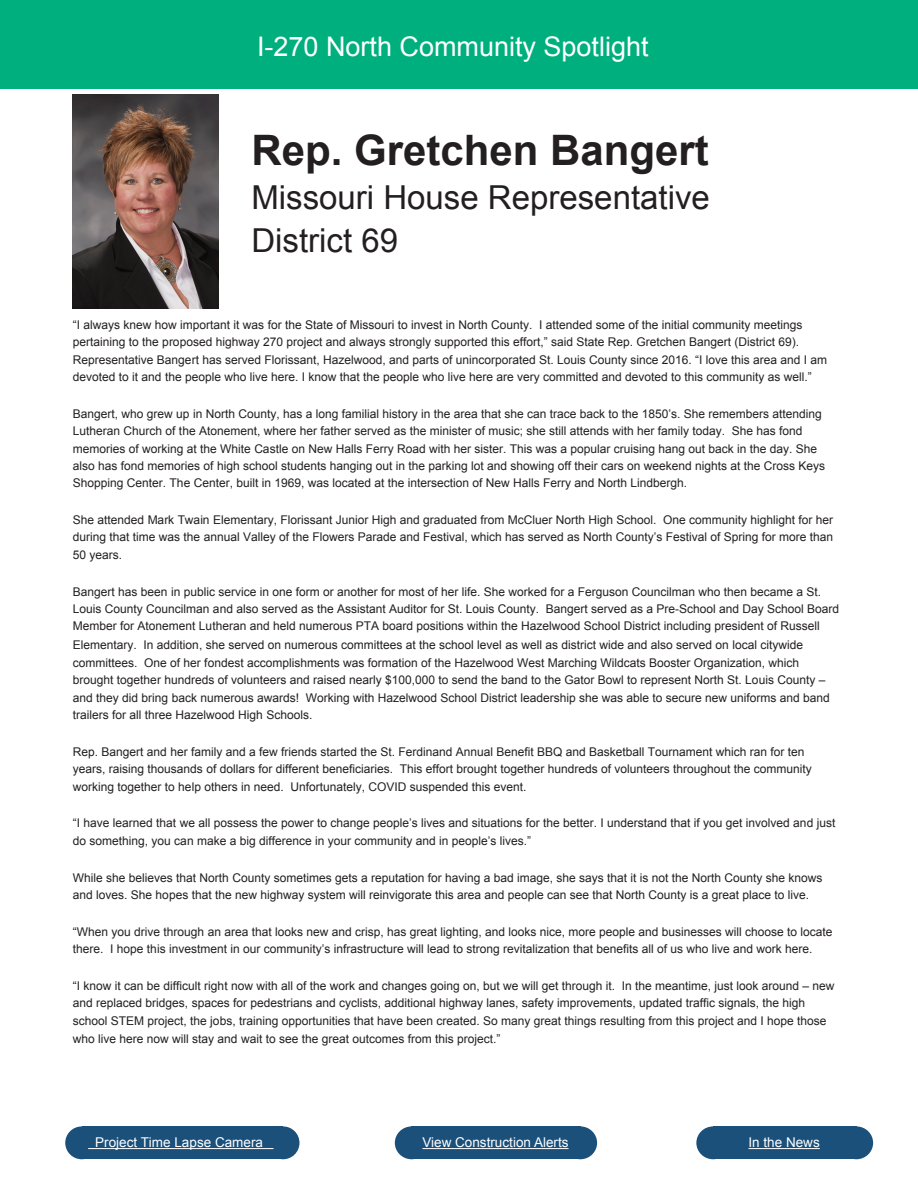
<style>
.page{position:relative;width:918px;height:1188px;background:#fff}
.page>*{position:absolute;margin:0;border:0;box-sizing:border-box;transform-origin:0 0}
.t1{font:700 42px "Arial";color:#231f20}
.t2{font:33px/42.5px "Arial";color:#231f20}
.t3{font:27px "Arial";color:#fff}
.t4{font:13.5px "Arial";color:#fff}
.t5{font:12px/17.4px "Arial";color:#231f20}
.s1{font-style:inherit}
</style>
<div class="page">
<div style="left:0;top:0;width:918px;height:89px;background:#00af7e"></div>
<div style="left:267px;top:1126px;width:33px;height:33px;background:#1b507b;border-radius:50%"></div>
<div style="left:65px;top:1126px;width:33px;height:33px;background:#1b507b;border-radius:50%"></div>
<div style="left:83px;top:1126px;width:200px;height:33px;background:#1b507b"></div>
<hr style="left:88px;top:1148px;width:186px;height:1px;background:#fff">
<div style="left:564px;top:1126px;width:33px;height:33px;background:#1b507b;border-radius:50%"></div>
<div style="left:395px;top:1126px;width:33px;height:33px;background:#1b507b;border-radius:50%"></div>
<div style="left:411px;top:1126px;width:169px;height:33px;background:#1b507b"></div>
<hr style="left:422px;top:1148px;width:147px;height:1px;background:#fff">
<div style="left:840px;top:1126px;width:33px;height:33px;background:#1b507b;border-radius:50%"></div>
<div style="left:696px;top:1126px;width:34px;height:33px;background:#1b507b;border-radius:50%"></div>
<div style="left:713px;top:1126px;width:143px;height:33px;background:#1b507b"></div>
<hr style="left:748px;top:1148px;width:72px;height:1px;background:#fff">
<img style="left:72px;top:95px;width:147px;height:213px">
<p class="t3" style="left:257px;top:29px;width:393px">I-270 North Community Spotlight</p>
<p class="t1" style="left:251px;top:122px;width:459px">Rep. Gretchen Bangert</p>
<p class="t2" style="left:251px;top:177px;width:460px">Missouri House Representative<br>District 69</p>
<p class="t5" style="left:73px;top:316px;width:756px">“I always knew how important it was for the State of Missouri to invest in North County. I attended some of the initial community meetings pertaining to the proposed highway 270 project and always strongly supported this effort,” said State Rep. Gretchen Bangert (District 69).<br>Representative Bangert has served Florissant, Hazelwood, and parts of unincorporated St. Louis County since 2016. “I love this area and I am devoted to it and the people who live here. I know that the people who live here are very committed and devoted to this community as well.”</p>
<p class="t5" style="left:73px;top:405px;width:754px">Bangert, who grew up in North County, has a long familial history in the area that she can trace back to the 1850’s. She remembers attending Lutheran Church of the Atonement, where her father served as the minister of music; she still attends with her family today. She has fond memories of working at the White Castle on New Halls Ferry Road with her sister. This was a popular cruising hang out back in the day. She also has fond memories of high school students hanging out in the parking lot and showing off their cars on weekend nights at the Cross Keys Shopping Center. The Center, built in 1969, was located at the intersection of New Halls Ferry and North Lindbergh.</p>
<p class="t5" style="left:73px;top:511px;width:762px;text-align:justify">She attended Mark Twain Elementary, Florissant Junior High and graduated from McCluer North High School. One community highlight for her during that time was the annual Valley of the Flowers Parade and Festival, which has served as North County’s Festival of Spring for more than 50 years.</p>
<p class="t5" style="left:73px;top:583px;width:768px">Bangert has been in public service in one form or another for most of her life. She worked for a Ferguson Councilman who then became a St.<br>Louis County Councilman and also served as the Assistant Auditor for St. Louis County. Bangert served as a Pre-School and Day School Board<br>Member for Atonement Lutheran and held numerous PTA board positions within the Hazelwood School District including president of Russell</p>
<p class="t5" style="left:73px;top:636px;width:758px">Elementary. In addition, she served on numerous committees at the school level as well as district wide and also served on local citywide committees. One of her fondest accomplishments was formation of the Hazelwood West Marching Wildcats Booster Organization, which brought together hundreds of volunteers and raised nearly $100,000 to send the band to the Gator Bowl to represent North St. Louis County – and they did bring back numerous awards! Working with Hazelwood School District leadership she was able to secure new uniforms and band trailers for all three Hazelwood High Schools.</p>
<p class="t5" style="left:73px;top:743px;width:741px">Rep. Bangert and her family and a few friends started the St. Ferdinand Annual Benefit BBQ and Basketball Tournament which ran for ten years, raising thousands of dollars for different beneficiaries. This effort brought together hundreds of volunteers throughout the community working together to help others in need. Unfortunately, COVID suspended this event.</p>
<p class="t5" style="left:73px;top:815px;width:764px">“I have learned that we all possess the power to change people’s lives and situations for the better. I understand that if you get involved and just do something, you can make a big difference in your community and in people’s lives.”</p>
<p class="t5" style="left:73px;top:869px;width:751px">While she believes that North County sometimes gets a reputation for having a bad image, she says that it is not the North County she knows and loves. She hopes that the new highway system will reinvigorate this area and people can see that North County is a great place to live.</p>
<p class="t5" style="left:73px;top:923px;width:761px">“When you drive through an area that looks new and crisp, has great lighting, and looks nice, more people and businesses will choose to locate there. I hope this investment in our community’s infrastructure will lead to strong revitalization that benefits all of us who live and work here.</p>
<p class="t5" style="left:73px;top:977px;width:763px">“I know it can be difficult right now with all of the work and changes going on, but we will get through it. In the meantime, just look around – new and replaced bridges, spaces for pedestrians and cyclists, additional highway lanes, safety improvements, updated traffic signals, the high school STEM project, the jobs, training opportunities that have been created. So many great things resulting from this project and I hope those</p>
<p class="t5" style="left:73px;top:1031px;width:429px">who live here now will stay and wait to see the great outcomes from this project.”</p>
<p class="t4" style="left:95px;top:1134px;width:169px"><span class="s1">Project</span> Time Lapse Camer<span class="s1">a</span></p>
<p class="t4" style="left:422px;top:1134px;width:148px">View Construction Alerts</p>
<p class="t4" style="left:748px;top:1134px;width:73px">In the News</p>
</div>
